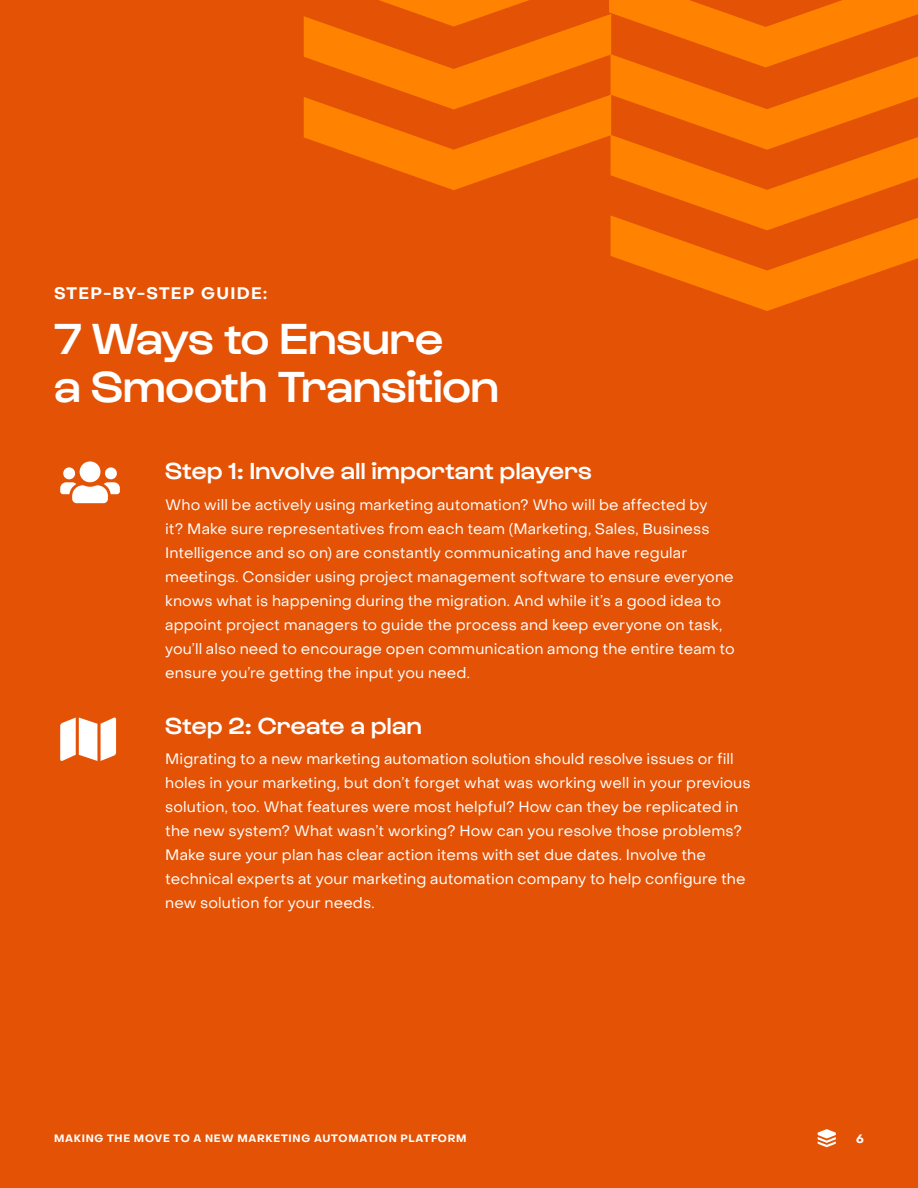
<style>
.page{position:relative;width:918px;height:1188px;background:#e35205}
.page>*{position:absolute;margin:0;border:0;box-sizing:border-box;transform-origin:0 0}
.t1{font:500 45px/48px "Gustavo";color:#fff}
.t2{font:500 24px "Gustavo";letter-spacing:.015em;color:#fff}
.t3{font:700 16.5px "Object Sans";letter-spacing:.08em;color:#fff}
.t4{font:15px/24px "Object Sans";letter-spacing:.005em;color:#fff}
.t5{font:700 12px "Object Sans";color:#fff}
.t6{font:700 10.5px "Object Sans";letter-spacing:.065em;color:#fff}
</style>
<div class="page">
<svg style="left:304px;top:0;width:614px;height:311px"></svg>
<svg style="left:60px;top:461px;width:60px;height:42px"></svg>
<svg style="left:60px;top:717px;width:56px;height:44px"></svg>
<svg style="left:818px;top:1129px;width:18px;height:18px"></svg>
<p class="t3" style="left:54px;top:287px;width:215px">STEP-BY-STEP GUIDE:</p>
<h1 class="t1" style="left:54px;top:319px;width:446px">7 Ways to Ensure<br>a Smooth Transition</h1>
<h2 class="t2" style="left:165px;top:462px;width:428px">Step 1: Involve all important players</h2>
<p class="t4" style="left:165px;top:494px;width:571px">Who will be actively using marketing automation? Who will be affected by<br>it? Make sure representatives from each team (Marketing, Sales, Business Intelligence and so on) are constantly communicating and have regular meetings. Consider using project management software to ensure everyone knows what is happening during the migration. And while it’s a good idea to appoint project managers to guide the process and keep everyone on task, you’ll also need to encourage open communication among the entire team to ensure you’re getting the input you need.</p>
<h2 class="t2" style="left:165px;top:717px;width:258px">Step 2: Create a plan</h2>
<p class="t4" style="left:165px;top:748px;width:587px">Migrating to a new marketing automation solution should resolve issues or fill holes in your marketing, but don’t forget what was working well in your previous solution, too. What features were most helpful? How can they be replicated in the new system? What wasn’t working? How can you resolve those problems?<br>Make sure your plan has clear action items with set due dates. Involve the technical experts at your marketing automation company to help configure the new solution for your needs.</p>
<p class="t6" style="left:54px;top:1132px;width:414px">MAKING THE MOVE TO A NEW MARKETING AUTOMATION PLATFORM</p>
<p class="t5" style="left:856px;top:1134px;width:9px">6</p>
</div>
